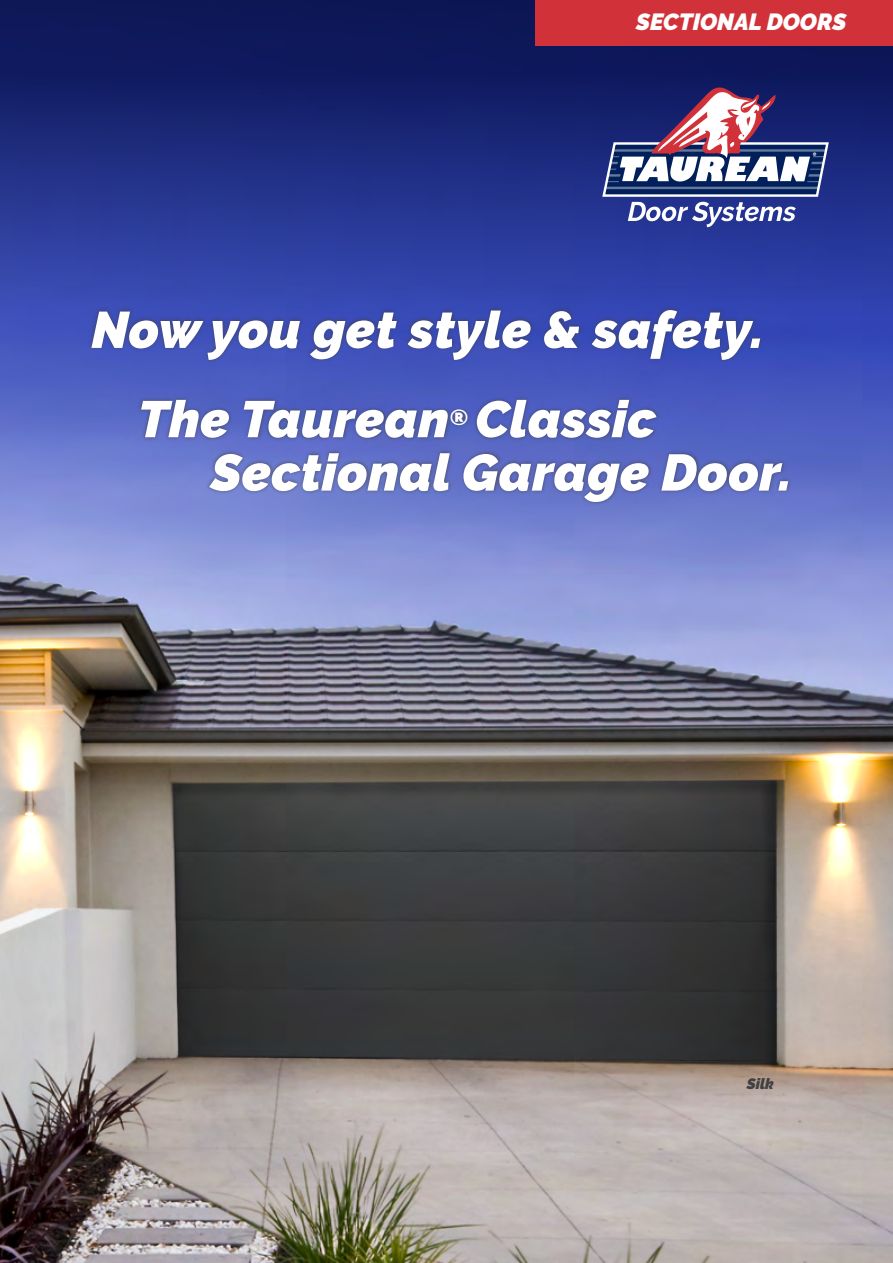
<style>
.page{position:relative;width:893px;height:1263px;background:#fff}
.page>*{position:absolute;margin:0;border:0;box-sizing:border-box;transform-origin:0 0}
.t1{font:italic 900 51.15px/89.2px "Raleway";letter-spacing:.01em;color:#fff}
.t2{font:italic 900 23.25px "Raleway";color:#fff}
.t3{font:italic 900 21.75px "Raleway";color:#fff}
.t4{font:italic 900 15px "Raleway";color:#414042}
</style>
<div class="page">
<img style="left:0;top:959px;width:893px;height:304px">
<img style="left:0;top:0;width:893px;height:959px">
<div style="left:87px;top:305px;width:705px;height:201px;background:#414042;opacity:.66"></div>
<div style="left:536px;top:0;width:357px;height:45px;background:#d13239"></div>
<svg style="left:602px;top:81px;width:227px;height:146px"></svg>
<p class="t2" style="left:636px;top:8px;width:211px">SECTIONAL DOORS</p>
<p class="t1" style="left:138px;top:285px;width:628px;text-indent:-46px">Now you get style &amp; safety.<br>The Taurean</p>
<p class="t1" style="left:211px;top:393px;width:583px;line-height:53.4px;text-indent:265px">Classic<br>Sectional Garage Door.</p>
<p class="t3" style="left:450px;top:405px;width:20px">®</p>
<p class="t4" style="left:747px;top:1075px;width:29px">Silk</p>
</div>
